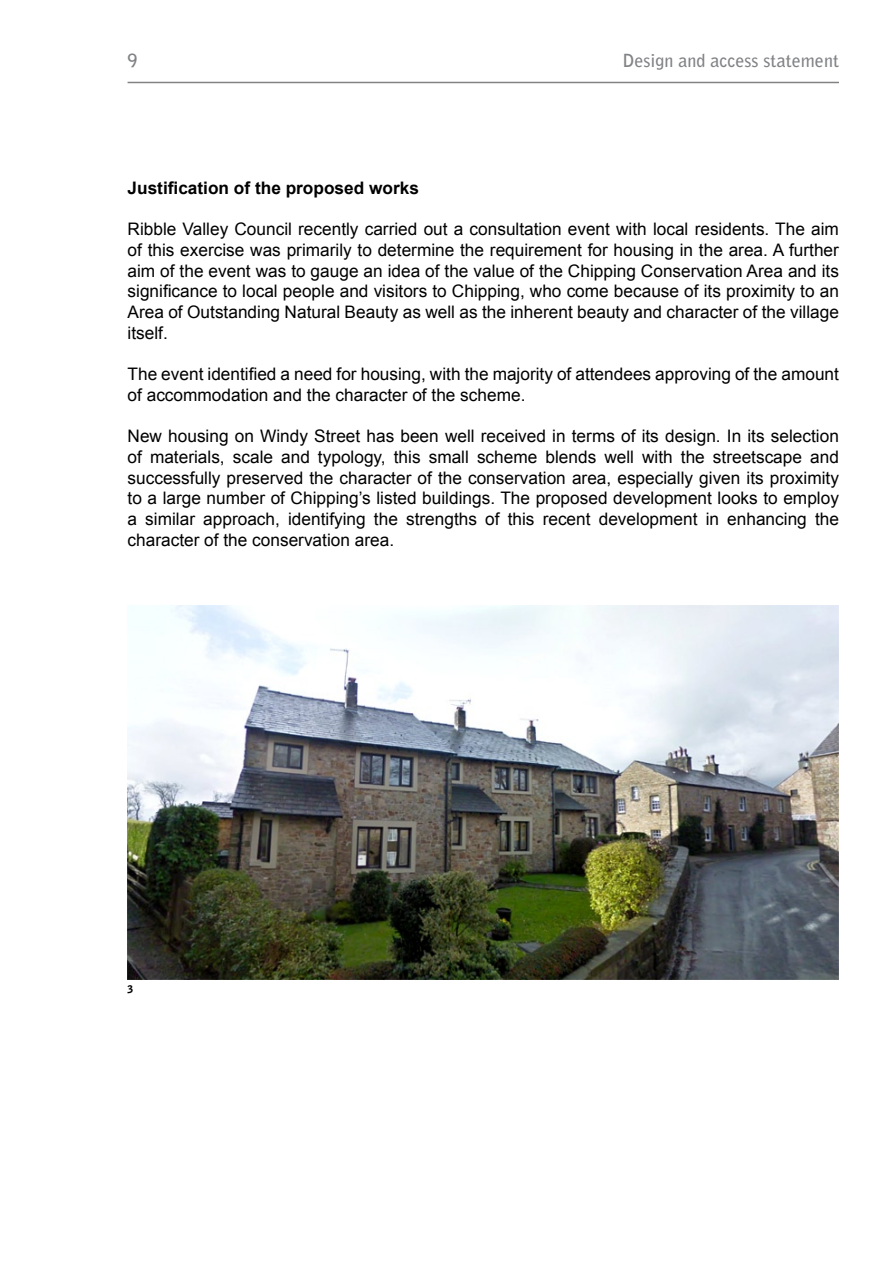
<style>
.page{position:relative;width:893px;height:1263px;background:#fff}
.page>*{position:absolute;margin:0;border:0;box-sizing:border-box;transform-origin:0 0}
.t1{font:700 18px "Bell Gothic Std";color:#808285}
.t2{font:17.25px/20.7px "Arial";color:#000;text-align:justify}
.t3{font:700 17.25px "Arial";color:#000}
.t4{font:900 10.5px "Bell Gothic Std";color:#000}
</style>
<div class="page">
<hr style="left:128px;top:82px;width:711px;height:1px;background:#808285">
<img style="left:128px;top:606px;width:711px;height:373px">
<p class="t1" style="left:128px;top:50px;width:12px">9</p>
<p class="t1" style="left:623px;top:50px;width:218px">Design and access statement</p>
<p class="t3" style="left:128px;top:176px;width:293px">Justification of the proposed works</p>
<p class="t2" style="left:128px;top:219px;width:713px">Ribble Valley Council recently carried out a consultation event with local residents. The aim of this exercise was primarily to determine the requirement for housing in the area. A further aim of the event was to gauge an idea of the value of the Chipping Conservation Area and its significance to local people and visitors to Chipping, who come because of its proximity to an Area of Outstanding Natural Beauty as well as the inherent beauty and character of the village itself.</p>
<p class="t2" style="left:128px;top:364px;width:713px">The event identified a need for housing, with the majority of attendees approving of the amount of accommodation and the character of the scheme.</p>
<p class="t2" style="left:128px;top:426px;width:713px">New housing on Windy Street has been well received in terms of its design. In its selection of materials, scale and typology, this small scheme blends well with the streetscape and successfully preserved the character of the conservation area, especially given its proximity to a large number of Chipping’s listed buildings. The proposed development looks to employ a similar approach, identifying the strengths of this recent development in enhancing the character of the conservation area.</p>
<p class="t4" style="left:128px;top:983px;width:7px">3</p>
</div>
